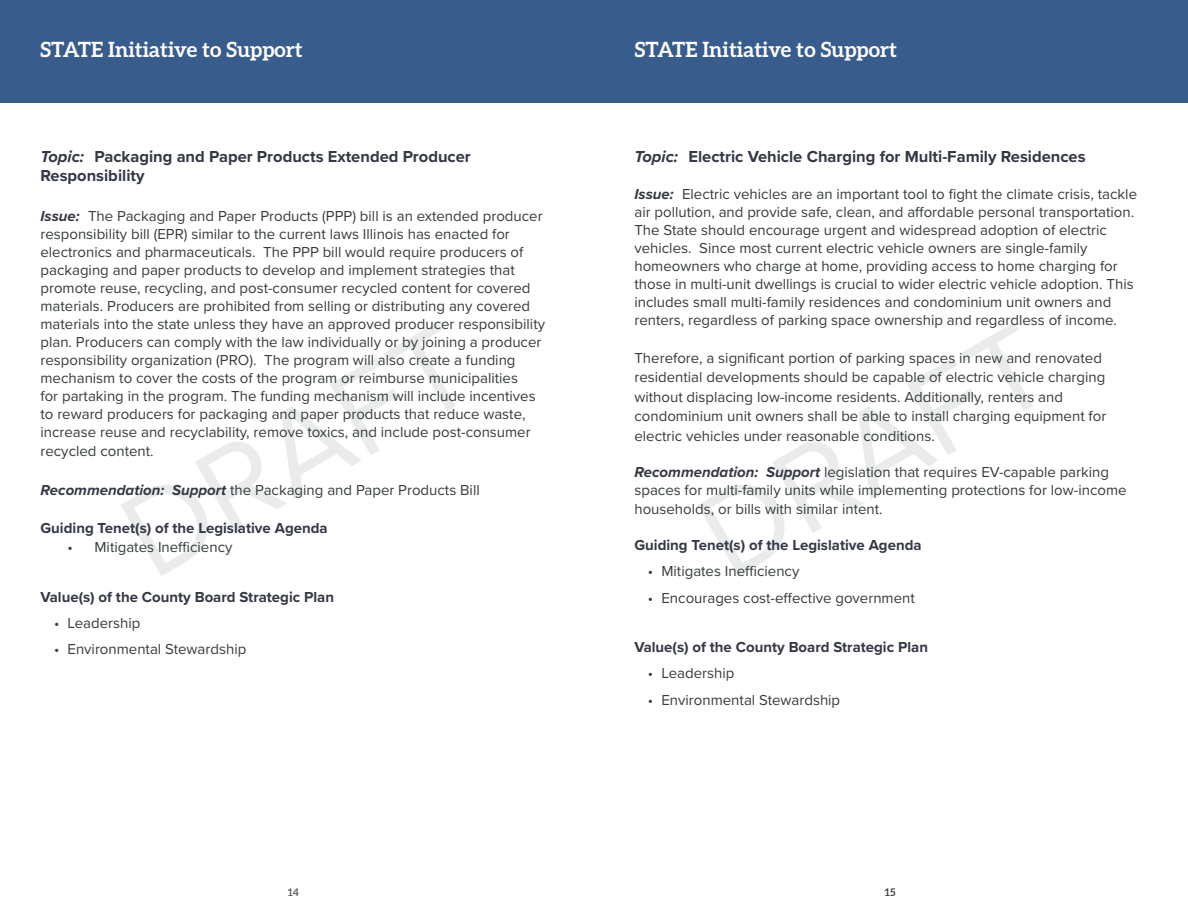
<style>
.page{position:relative;width:1188px;height:918px;background:#fff}
.page>*{position:absolute;margin:0;border:0;box-sizing:border-box;transform-origin:0 0}
.t1{font:123px "Proxima Nova";color:#223b46}
.t2{font:700 21px "Aleo";color:#fff}
.t3{font:700 16.5px/19.5px "Proxima Nova";color:#343844}
.t4{font:15px/18px "Proxima Nova";color:#373c3c}
.t5{font:700 15px "Proxima Nova";color:#343844}
.t6{font:700 10.5px "Aleo";color:#5f5f60}
.t7{font:700 10.5px "Aleo";color:#404042}
.s1{font-style:italic}
.s2{font-weight:700;font-style:italic;color:#343844}
</style>
<div class="page">
<div style="left:0;top:0;width:1188px;height:103px;background:#385c8c"></div>
<p class="t2" style="left:40px;top:38px;width:264px">STATE Initiative to Support</p>
<p class="t2" style="left:635px;top:38px;width:264px">STATE Initiative to Support</p>
<p class="t3" style="left:40px;top:146px;width:432px"><span class="s1">Topic:</span> Packaging and Paper Products Extended Producer<br>Responsibility</p>
<p class="t4" style="left:40px;top:206px;width:506px"><span class="s2">Issue:</span> The Packaging and Paper Products (PPP) bill is an extended producer responsibility bill (EPR) similar to the current laws Illinois has enacted for electronics and pharmaceuticals. The PPP bill would require producers of packaging and paper products to develop and implement strategies that promote reuse, recycling, and post-consumer recycled content for covered materials. Producers are prohibited from selling or distributing any covered materials into the state unless they have an approved producer responsibility plan. Producers can comply with the law individually or by joining a producer responsibility organization (PRO). The program will also create a funding mechanism to cover the costs of the program or reimburse municipalities<br>for partaking in the program. The funding mechanism will include incentives to reward producers for packaging and paper products that reduce waste, increase reuse and recyclability, remove toxics, and include post-consumer</p>
<p class="t4" style="left:40px;top:442px;width:115px">recycled content.</p>
<p class="t4" style="left:40px;top:480px;width:441px"><span class="s2">Recommendation: Support</span> the Packaging and Paper Products Bill</p>
<p class="t5" style="left:40px;top:517px;width:289px">Guiding Tenet(s) of the Legislative Agenda</p>
<p class="t4" style="left:68px;top:538px;width:166px">• Mitigates Inefficiency</p>
<p class="t5" style="left:40px;top:586px;width:295px">Value(s) of the County Board Strategic Plan</p>
<p class="t4" style="left:54px;top:613px;width:88px">• Leadership</p>
<p class="t4" style="left:54px;top:640px;width:194px">• Environmental Stewardship</p>
<p class="t3" style="left:634px;top:146px;width:453px"><span class="s1">Topic:</span> Electric Vehicle Charging for Multi-Family Residences</p>
<p class="t4" style="left:634px;top:184px;width:504px"><span class="s2">Issue:</span> Electric vehicles are an important tool to fight the climate crisis, tackle air pollution, and provide safe, clean, and affordable personal transportation.<br>The State should encourage urgent and widespread adoption of electric vehicles. Since most current electric vehicle owners are single-family homeowners who charge at home, providing access to home charging for those in multi-unit dwellings is crucial to wider electric vehicle adoption. This includes small multi-family residences and condominium unit owners and renters, regardless of parking space ownership and regardless of income.</p>
<p class="t4" style="left:634px;top:347px;width:473px;line-height:19.5px">Therefore, a significant portion of parking spaces in new and renovated residential developments should be capable of electric vehicle charging without displacing low-income residents. Additionally, renters and condominium unit owners shall be able to install charging equipment for electric vehicles under reasonable conditions.</p>
<p class="t4" style="left:634px;top:462px;width:494px"><span class="s2">Recommendation: Support</span> legislation that requires EV-capable parking spaces for multi-family units while implementing protections for low-income</p>
<p class="t4" style="left:634px;top:499px;width:250px">households, or bills with similar intent.</p>
<p class="t5" style="left:634px;top:534px;width:289px">Guiding Tenet(s) of the Legislative Agenda</p>
<p class="t4" style="left:648px;top:562px;width:153px">• Mitigates Inefficiency</p>
<p class="t4" style="left:648px;top:588px;width:268px">• Encourages cost-effective government</p>
<p class="t5" style="left:634px;top:636px;width:295px">Value(s) of the County Board Strategic Plan</p>
<p class="t4" style="left:648px;top:664px;width:88px">• Leadership</p>
<p class="t4" style="left:648px;top:690px;width:194px">• Environmental Stewardship</p>
<h1 class="t1" style="left:87px;top:466px;width:381px;rotate:-30deg">DRAFT</h1>
<h1 class="t1" style="left:664px;top:466px;width:381px;rotate:-30deg">DRAFT</h1>
<p class="t6" style="left:288px;top:886px;width:13px">14</p>
<p class="t7" style="left:885px;top:886px;width:12px">15</p>
</div>
